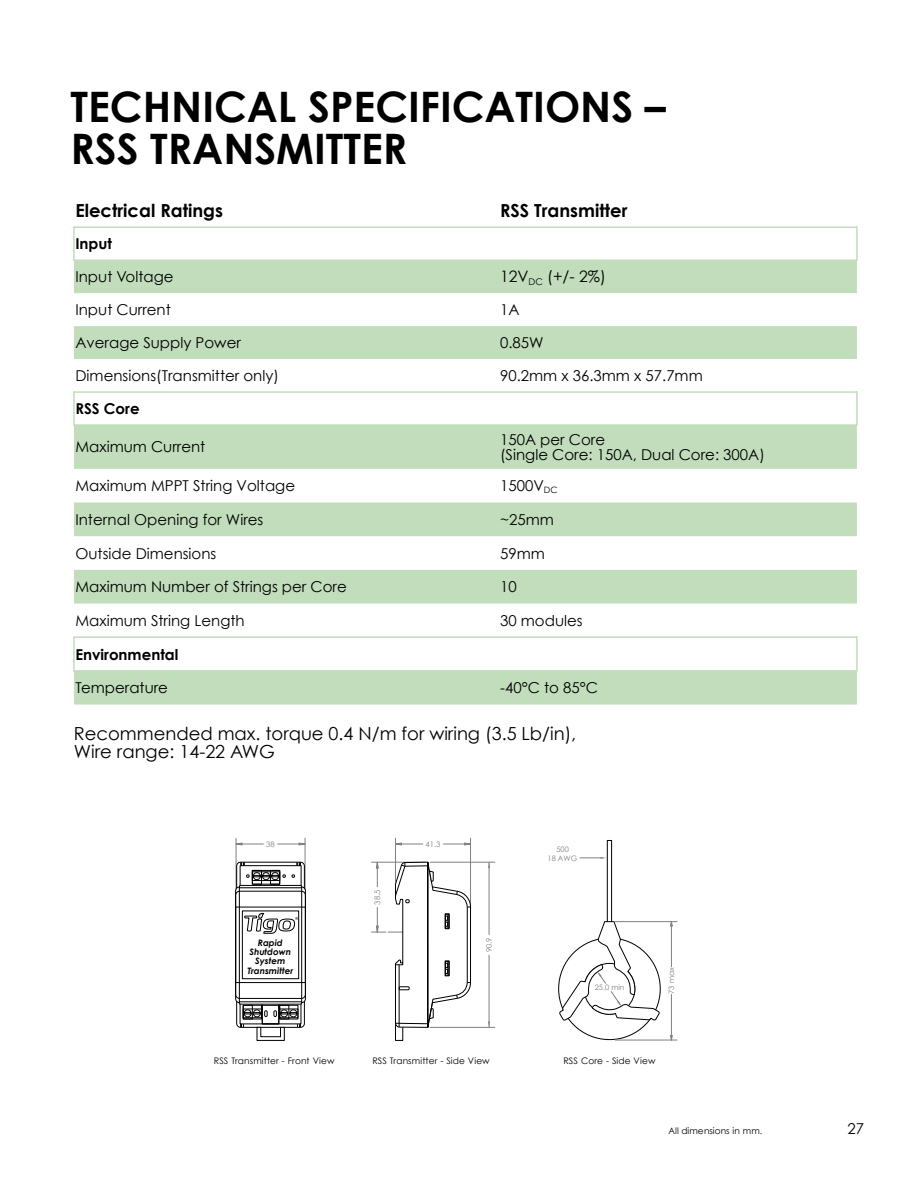
<style>
.page{position:relative;width:918px;height:1188px;background:#fff}
.page>*{position:absolute;margin:0;border:0;box-sizing:border-box;transform-origin:0 0}
.t1{font:700 42px/42px "Century Gothic";color:#000}
.t2{font:18px/18px "Century Gothic";color:#000}
.t3{font:700 18px "Century Gothic";color:#000}
.t4{font:15.75px "Century Gothic";color:#000}
.t5{font:15px/15px "Century Gothic";color:#000}
.t6{font:700 15px "Century Gothic";color:#000}
.t7{font:9px "Century Gothic";letter-spacing:.01em;color:#000}
.t8{font:italic 700 8.85px/9.1px "Century Gothic";color:#000;text-align:center}
.t9{font:7.65px "Century Gothic";color:#808080}
.t10{font:7.5px "Century Gothic";color:#808080}
</style>
<div class="page">
<svg style="left:74px;top:261px;width:783px;height:98px;fill:#c1ddbb"></svg>
<svg style="left:74px;top:426px;width:783px;height:279px;fill:#c1ddbb"></svg>
<hr style="left:73px;top:226px;width:2px;height:35px;background:#c1ddbb">
<hr style="left:856px;top:226px;width:2px;height:35px;background:#c1ddbb">
<hr style="left:73px;top:391px;width:2px;height:35px;background:#c1ddbb">
<hr style="left:856px;top:391px;width:2px;height:35px;background:#c1ddbb">
<hr style="left:73px;top:636px;width:2px;height:36px;background:#c1ddbb">
<hr style="left:856px;top:636px;width:2px;height:36px;background:#c1ddbb">
<hr style="left:74px;top:226px;width:783px;height:2px;background:#c1ddbb">
<hr style="left:74px;top:259px;width:783px;height:2px;background:#c1ddbb">
<hr style="left:74px;top:391px;width:783px;height:2px;background:#c1ddbb">
<hr style="left:74px;top:424px;width:783px;height:2px;background:#c1ddbb">
<hr style="left:74px;top:636px;width:783px;height:2px;background:#c1ddbb">
<hr style="left:74px;top:670px;width:783px;height:2px;background:#c1ddbb">
<svg style="left:607px;top:840px;width:5px;height:81px"></svg>
<svg style="left:580px;top:857px;width:27px;height:2px"></svg>
<svg style="left:558px;top:921px;width:103px;height:119px"></svg>
<hr style="left:615px;top:1040px;width:62px;height:1px;background:#808080">
<hr style="left:614px;top:921px;width:63px;height:1px;background:#808080">
<svg style="left:670px;top:921px;width:3px;height:119px"></svg>
<hr style="left:305px;top:838px;width:1px;height:67px;background:#808080">
<hr style="left:236px;top:838px;width:1px;height:67px;background:#808080">
<svg style="left:235px;top:842px;width:71px;height:4px"></svg>
<hr style="left:395px;top:838px;width:1px;height:44px;background:#808080">
<hr style="left:470px;top:838px;width:1px;height:67px;background:#808080">
<svg style="left:396px;top:842px;width:74px;height:4px"></svg>
<hr style="left:430px;top:862px;width:65px;height:1px;background:#808080">
<hr style="left:430px;top:1027px;width:65px;height:1px;background:#808080">
<hr style="left:489px;top:862px;width:1px;height:72px;background:#808080">
<hr style="left:489px;top:955px;width:1px;height:72px;background:#808080">
<svg style="left:236px;top:862px;width:69px;height:166px"></svg>
<div style="left:235px;top:887px;width:71px;height:116px;background:#fff;border:1px solid #000;border-radius:4px"></div>
<div style="left:239px;top:887px;width:63px;height:116px;border:1px solid #000"></div>
<div style="left:235px;top:891px;width:71px;height:108px;border:1px solid #000;border-radius:4px"></div>
<div style="left:235px;top:907px;width:71px;height:76px;border:1px solid #000"></div>
<div style="left:242px;top:911px;width:57px;height:68px;border:1px solid #000"></div>
<div style="left:240px;top:865px;width:61px;height:22px;border:1px solid #000"></div>
<div style="left:252px;top:870px;width:28px;height:15px;border:1px solid #000"></div>
<div style="left:252px;top:871px;width:28px;height:10px;border:1px solid #000"></div>
<div style="left:262px;top:872px;width:8px;height:8px;border:1px solid #000;border-radius:50%"></div>
<div style="left:271px;top:872px;width:8px;height:8px;border:1px solid #000;border-radius:50%"></div>
<div style="left:253px;top:872px;width:8px;height:8px;border:1px solid #000;border-radius:50%"></div>
<div style="left:252px;top:870px;width:10px;height:15px;border:1px solid #000"></div>
<div style="left:270px;top:870px;width:10px;height:15px;border:1px solid #000"></div>
<div style="left:243px;top:1005px;width:10px;height:14px;border:1px solid #000"></div>
<div style="left:243px;top:1009px;width:19px;height:9px;border:1px solid #000"></div>
<div style="left:279px;top:1005px;width:10px;height:14px;border:1px solid #000"></div>
<div style="left:279px;top:1009px;width:19px;height:9px;border:1px solid #000"></div>
<svg style="left:256px;top:1027px;width:29px;height:14px"></svg>
<svg style="left:244px;top:913px;width:54px;height:21px"></svg>
<svg style="left:297px;top:1024px;width:4px;height:3px"></svg>
<svg style="left:240px;top:1024px;width:4px;height:3px"></svg>
<svg style="left:296px;top:862px;width:5px;height:4px"></svg>
<svg style="left:240px;top:862px;width:5px;height:4px"></svg>
<svg style="left:246px;top:874px;width:40px;height:4px"></svg>
<svg style="left:292px;top:874px;width:3px;height:4px"></svg>
<svg style="left:238px;top:885px;width:65px;height:4px"></svg>
<div style="left:262px;top:1005px;width:17px;height:19px;border:1px solid #000"></div>
<svg style="left:238px;top:1001px;width:65px;height:16px"></svg>
<svg style="left:372px;top:861px;width:99px;height:180px"></svg>
<h1 class="t1" style="left:71px;top:90px;width:597px">TECHNICAL SPECIFICATIONS –<br>RSS TRANSMITTER</h1>
<p class="t3" style="left:75px;top:204px;width:149px">Electrical Ratings</p>
<p class="t3" style="left:500px;top:204px;width:129px">RSS Transmitter</p>
<p class="t6" style="left:75px;top:238px;width:38px">Input</p>
<p class="t5" style="left:75px;top:271px;width:100px">Input Voltage</p>
<p class="t4" style="left:500px;top:271px;width:107px">12V<sub>DC</sub> (+/- 2%)</p>
<p class="t5" style="left:75px;top:304px;width:97px">Input Current</p>
<p class="t5" style="left:500px;top:304px;width:21px">1A</p>
<p class="t5" style="left:75px;top:337px;width:167px">Average Supply Power</p>
<p class="t5" style="left:500px;top:337px;width:45px">0.85W</p>
<p class="t5" style="left:75px;top:370px;width:205px">Dimensions(Transmitter only)</p>
<p class="t5" style="left:500px;top:370px;width:204px">90.2mm x 36.3mm x 57.7mm</p>
<p class="t6" style="left:75px;top:403px;width:66px">RSS Core</p>
<p class="t5" style="left:75px;top:441px;width:131px">Maximum Current</p>
<p class="t5" style="left:500px;top:433px;width:266px">150A per Core<br>(Single Core: 150A, Dual Core: 300A)</p>
<p class="t5" style="left:75px;top:480px;width:221px">Maximum MPPT String Voltage</p>
<p class="t5" style="left:500px;top:480px;width:59px">1500V<sub>DC</sub></p>
<p class="t5" style="left:75px;top:513px;width:190px">Internal Opening for Wires</p>
<p class="t5" style="left:500px;top:513px;width:55px">~25mm</p>
<p class="t5" style="left:75px;top:547px;width:142px">Outside Dimensions</p>
<p class="t5" style="left:500px;top:547px;width:46px">59mm</p>
<p class="t5" style="left:75px;top:581px;width:273px">Maximum Number of Strings per Core</p>
<p class="t5" style="left:500px;top:581px;width:18px">10</p>
<p class="t5" style="left:75px;top:614px;width:171px">Maximum String Length</p>
<p class="t5" style="left:500px;top:614px;width:84px">30 modules</p>
<p class="t6" style="left:75px;top:648px;width:104px">Environmental</p>
<p class="t5" style="left:75px;top:682px;width:94px">Temperature</p>
<p class="t5" style="left:500px;top:682px;width:99px">-40°C to 85°C</p>
<p class="t2" style="left:74px;top:726px;width:504px">Recommended max. torque 0.4 N/m for wiring (3.5 Lb/in),<br>Wire range: 14-22 AWG</p>
<p class="t9" style="left:266px;top:841px;width:10px">38</p>
<p class="t8" style="left:247px;top:939px;width:47px">Rapid<br>Shutdown<br>System<br>Transmitter</p>
<p class="t9" style="left:374px;top:905px;width:16px;rotate:-90deg">38.5</p>
<p class="t9" style="left:426px;top:841px;width:16px">41.3</p>
<p class="t9" style="left:486px;top:952px;width:16px;rotate:-90deg">90.9</p>
<p class="t10" style="left:556px;top:847px;width:14px">500</p>
<p class="t10" style="left:548px;top:856px;width:31px">18 AWG</p>
<p class="t10" style="left:595px;top:984px;width:31px">25.0 min</p>
<p class="t10" style="left:669px;top:994px;width:28px;rotate:-90deg">73 max</p>
<p class="t7" style="left:214px;top:1058px;width:122px">RSS Transmitter - Front View</p>
<p class="t7" style="left:372px;top:1058px;width:119px">RSS Transmitter - Side View</p>
<p class="t7" style="left:563px;top:1058px;width:94px">RSS Core - Side View</p>
<p class="t7" style="left:668px;top:1127px;width:95px">All dimensions in mm.</p>
<p class="t5" style="left:847px;top:1122px;width:18px">27</p>
</div>
